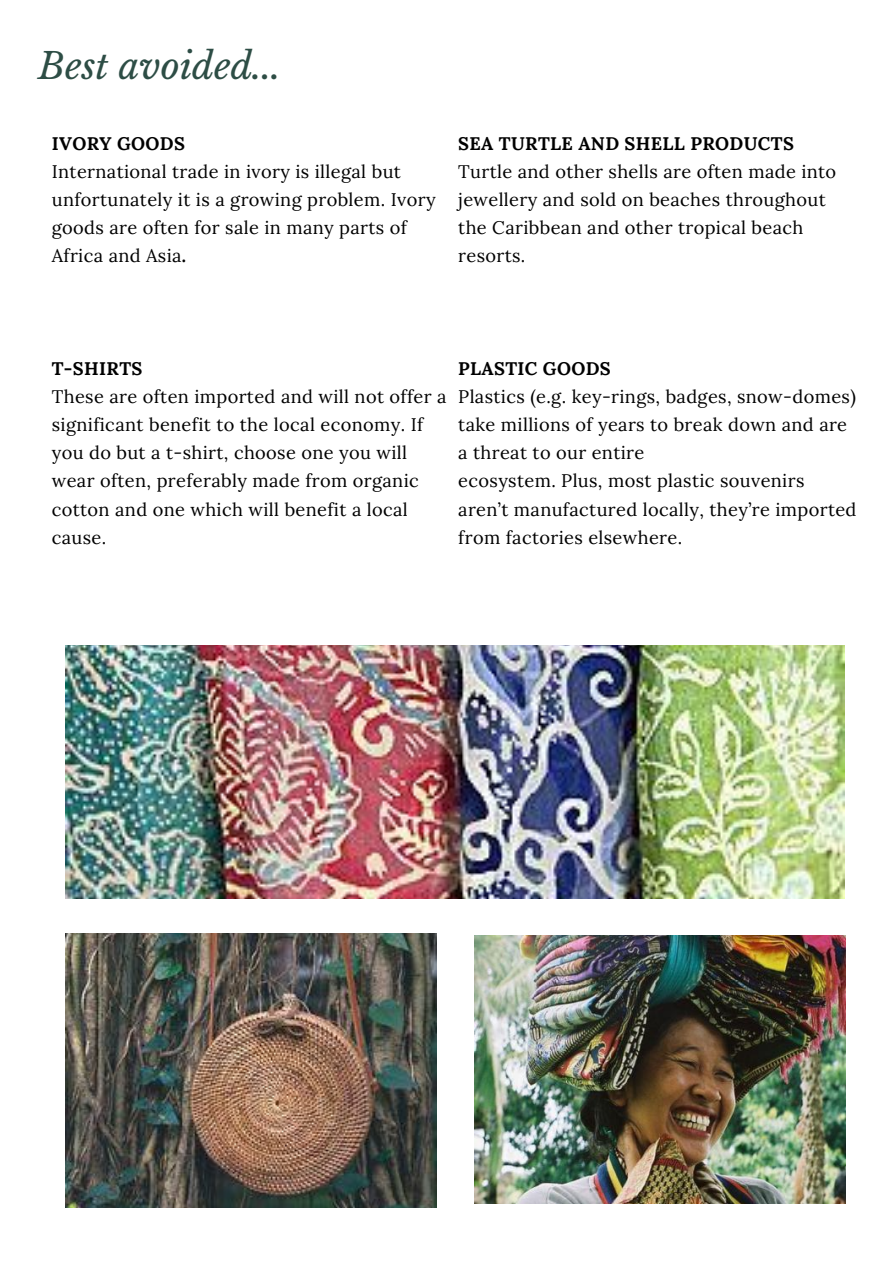
<style>
.page{position:relative;width:893px;height:1263px;background:#fff}
.page>*{position:absolute;margin:0;border:0;box-sizing:border-box;transform-origin:0 0}
.t1{font:italic 36.45px "Libre Baskerville";color:#2d4d45}
.t2{font:18.15px/28.2px "Lora";letter-spacing:.02em;color:#000}
.t3{font:700 18.15px "Lora";letter-spacing:.02em;color:#000}
.s1{font-weight:700}
</style>
<div class="page">
<img style="left:65px;top:933px;width:372px;height:274px">
<img style="left:474px;top:936px;width:372px;height:268px">
<img style="left:65px;top:645px;width:779px;height:254px">
<h1 class="t1" style="left:38px;top:44px;width:244px">Best avoided...</h1>
<p class="t3" style="left:52px;top:131px;width:135px">IVORY GOODS</p>
<p class="t2" style="left:52px;top:157px;width:385px">International trade in ivory is illegal but unfortunately it is a growing problem. Ivory goods are often for sale in many parts of Africa and Asia<span class="s1">.</span></p>
<p class="t3" style="left:458px;top:131px;width:337px">SEA TURTLE AND SHELL PRODUCTS</p>
<p class="t2" style="left:458px;top:157px;width:379px">Turtle and other shells are often made into jewellery and sold on beaches throughout the Caribbean and other tropical beach resorts.</p>
<p class="t3" style="left:52px;top:356px;width:92px">T-SHIRTS</p>
<p class="t2" style="left:52px;top:383px;width:396px">These are often imported and will not offer a significant benefit to the local economy. If you do but a t-shirt, choose one you will wear often, preferably made from organic cotton and one which will benefit a local cause.</p>
<p class="t3" style="left:458px;top:356px;width:154px">PLASTIC GOODS</p>
<p class="t2" style="left:458px;top:383px;width:400px">Plastics (e.g. key-rings, badges, snow-domes) take millions of years to break down and are a threat to our entire<br>ecosystem. Plus, most plastic souvenirs aren’t manufactured locally, they’re imported from factories elsewhere.</p>
</div>
